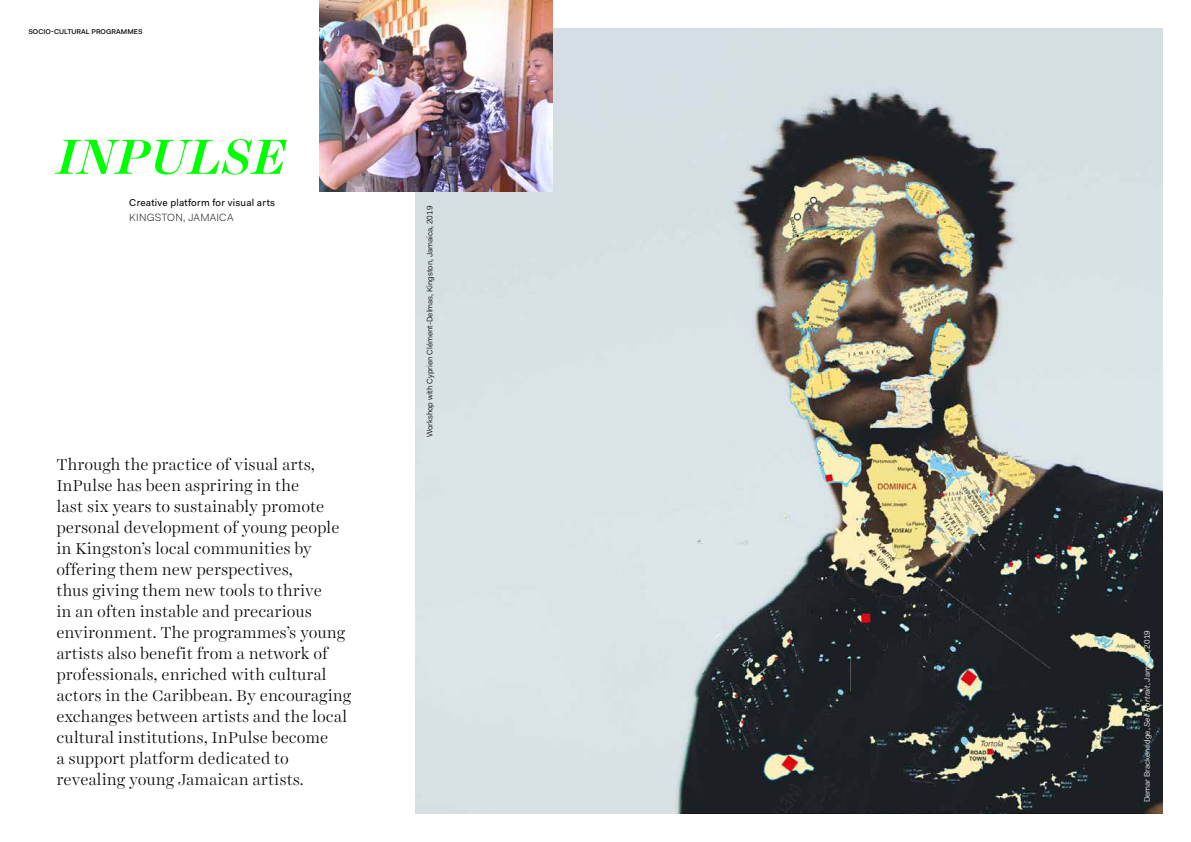
<style>
.page{position:relative;width:1191px;height:842px;background:#fff}
.page>*{position:absolute;margin:0;border:0;box-sizing:border-box;transform-origin:0 0}
.t1{font:italic 500 50px "Harriet Display";letter-spacing:.025em;color:#0f0}
.t2{font:300 16px/21px "Harriet Display";letter-spacing:.03em;color:#000}
.t3{font:300 10.5px "Fakt Pro";letter-spacing:.025em;color:#000}
.t4{font:10px "Fakt Pro";letter-spacing:.025em;color:#000}
.t5{font:8px "Fakt Pro Blond";color:#000}
.t6{font:8px "Fakt Pro Blond";color:#fff}
.t7{font:500 7px "Fakt Pro";color:#000}
.s1{font-style:italic}
</style>
<div class="page">
<img style="left:415px;top:28px;width:747px;height:786px">
<img style="left:320px;top:0;width:233px;height:192px">
<p class="t7" style="left:28px;top:26px;width:116px">SOCIO-CULTURAL PROGRAMMES</p>
<h1 class="t1" style="left:57px;top:122px;width:230px">INPULSE</h1>
<p class="t4" style="left:129px;top:196px;width:147px">Creative platform for visual arts</p>
<p class="t3" style="left:129px;top:210px;width:106px">KINGSTON, JAMAICA</p>
<p class="t2" style="left:57px;top:454px;width:296px">Through the practice of visual arts, InPulse has been aspriring in the<br>last six years to sustainably promote personal development of young people in Kingston’s local communities by offering them new perspectives,<br>thus giving them new tools to thrive<br>in an often instable and precarious environment. The programmes’s young artists also benefit from a network of professionals, enriched with cultural actors in the Caribbean. By encouraging exchanges between artists and the local cultural institutions, InPulse become<br>a support platform dedicated to revealing young Jamaican artists.</p>
<p class="t5" style="left:424px;top:437px;width:233px;rotate:-90deg">Workshop with Cyprien Clément-Delmas, Kingston, Jamaica, 2019</p>
<p class="t6" style="left:1141px;top:802px;width:173px;rotate:-90deg">Demar Brackenridge, <span class="s1">Self Portrait</span>, Jamaica, 2019</p>
</div>
